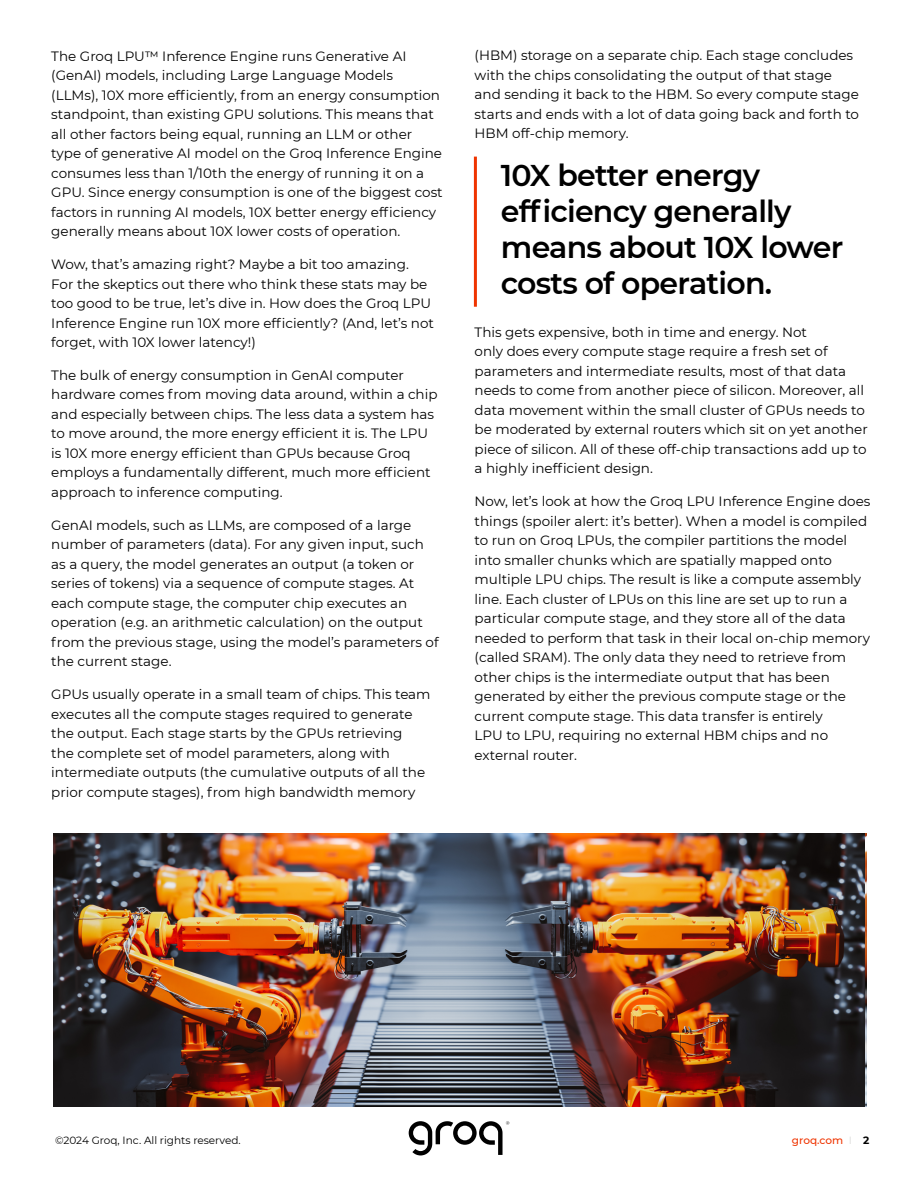
<style>
.page{position:relative;width:918px;height:1188px;background:#fff}
.page>*{position:absolute;margin:0;border:0;box-sizing:border-box;transform-origin:0 0}
.t1{font:600 30px/36px "Montserrat";letter-spacing:-.025em;color:#000}
.t2{font:13.5px/19.5px "Montserrat";color:#000}
.t3{font:10.5px "Montserrat";color:#000}
.t4{font:500 10.5px "Montserrat";color:#ef3400}
.s1{font-weight:300;color:#cdcccb}
.s2{font-weight:700;color:#000}
</style>
<div class="page">
<hr style="left:474px;top:157px;width:3px;height:150px;background:#ef3400">
<svg style="left:409px;top:1121px;width:100px;height:34px"></svg>
<img style="left:53px;top:834px;width:812px;height:273px">
<p class="t2" style="left:51px;top:46px;width:393px">The Groq LPU™ Inference Engine runs Generative AI (GenAI) models, including Large Language Models (LLMs), 10X more efficiently, from an energy consumption standpoint, than existing GPU solutions. This means that all other factors being equal, running an LLM or other type of generative AI model on the Groq Inference Engine consumes less than 1/10th the energy of running it on a GPU. Since energy consumption is one of the biggest cost factors in running AI models, 10X better energy efficiency generally means about 10X lower costs of operation.</p>
<p class="t2" style="left:51px;top:254px;width:384px">Wow, that’s amazing right? Maybe a bit too amazing.<br>For the skeptics out there who think these stats may be too good to be true, let’s dive in. How does the Groq LPU Inference Engine run 10X more efficiently? (And, let’s not forget, with 10X lower latency!)</p>
<p class="t2" style="left:51px;top:365px;width:388px">The bulk of energy consumption in GenAI computer hardware comes from moving data around, within a chip and especially between chips. The less data a system has to move around, the more energy efficient it is. The LPU is 10X more energy efficient than GPUs because Groq employs a fundamentally different, much more efficient approach to inference computing.</p>
<p class="t2" style="left:51px;top:515px;width:389px">GenAI models, such as LLMs, are composed of a large number of parameters (data). For any given input, such as a query, the model generates an output (a token or series of tokens) via a sequence of compute stages. At each compute stage, the computer chip executes an operation (e.g. an arithmetic calculation) on the output from the previous stage, using the model’s parameters of the current stage.</p>
<p class="t2" style="left:51px;top:684px;width:381px">GPUs usually operate in a small team of chips. This team executes all the compute stages required to generate the output. Each stage starts by the GPUs retrieving<br>the complete set of model parameters, along with intermediate outputs (the cumulative outputs of all the prior compute stages), from high bandwidth memory</p>
<p class="t2" style="left:475px;top:45px;width:386px">(HBM) storage on a separate chip. Each stage concludes with the chips consolidating the output of that stage and sending it back to the HBM. So every compute stage starts and ends with a lot of data going back and forth to HBM off-chip memory.</p>
<h1 class="t1" style="left:501px;top:156px;width:344px">10X better energy efficiency generally means about 10X lower costs of operation.</h1>
<p class="t2" style="left:475px;top:322px;width:395px">This gets expensive, both in time and energy. Not<br>only does every compute stage require a fresh set of parameters and intermediate results, most of that data needs to come from another piece of silicon. Moreover, all data movement within the small cluster of GPUs needs to be moderated by external routers which sit on yet another piece of silicon. All of these off-chip transactions add up to a highly inefficient design.</p>
<p class="t2" style="left:475px;top:491px;width:397px">Now, let’s look at how the Groq LPU Inference Engine does things (spoiler alert: it’s better). When a model is compiled to run on Groq LPUs, the compiler partitions the model into smaller chunks which are spatially mapped onto multiple LPU chips. The result is like a compute assembly line. Each cluster of LPUs on this line are set up to run a particular compute stage, and they store all of the data needed to perform that task in their local on-chip memory (called SRAM). The only data they need to retrieve from other chips is the intermediate output that has been generated by either the previous compute stage or the current compute stage. This data transfer is entirely<br>LPU to LPU, requiring no external HBM chips and no external router.</p>
<p class="t3" style="left:55px;top:1133px;width:187px">©2024 Groq, Inc. All rights reserved.</p>
<p class="t4" style="left:792px;top:1133px;width:79px">groq.com <span class="s1">I</span> <span class="s2">2</span></p>
</div>
